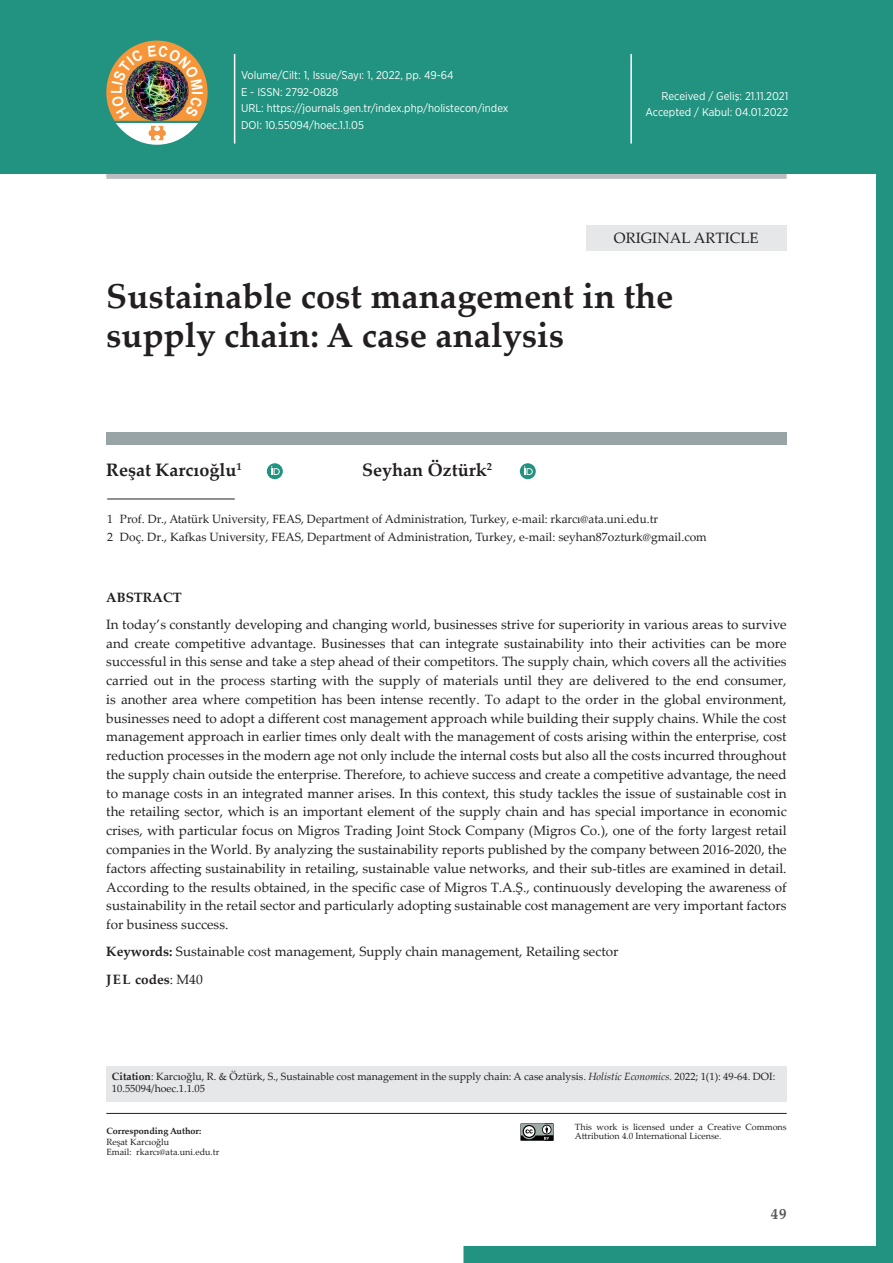
<style>
.page{position:relative;width:893px;height:1263px;background:#fff}
.page>*{position:absolute;margin:0;border:0;box-sizing:border-box;transform-origin:0 0}
.t1{font:700 34.5px/39px "Palatino Linotype";color:#231f20}
.t2{font:700 18px "Palatino Linotype";color:#231f20}
.t3{font:15px "Palatino Linotype";color:#231f20}
.t4{font:700 15px "Palatino Linotype";color:#57585a}
.t5{font:13.5px/18.8px "Palatino Linotype";color:#231f20;text-align:justify}
.t6{font:700 13.5px "Palatino Linotype";color:#231f20}
.t7{font:12px/17.7px "Palatino Linotype";color:#231f20}
.t8{font:11.25px/16.5px "Gotham Narrow";color:#fff;text-align:right}
.t9{font:10.5px/12px "Palatino Linotype";color:#231f20}
.t10{font:9px/10.5px "Palatino Linotype";color:#231f20}
.t11{font:700 9px "Palatino Linotype";color:#231f20}
.s1{font-weight:700}
.s2{font-style:italic}
</style>
<div class="page">
<svg style="left:463px;top:174px;width:430px;height:1089px"></svg>
<div style="left:106px;top:168px;width:681px;height:11px;background:#bcbdc0"></div>
<hr style="left:106px;top:1113px;width:681px;height:1px;background:#231f20">
<div style="left:106px;top:1066px;width:681px;height:35px;background:#e6e7e9"></div>
<div style="left:106px;top:432px;width:681px;height:13px;background:#99a4a6"></div>
<hr style="left:107px;top:499px;width:128px;height:1px;background:#231f20">
<div style="left:0;top:0;width:893px;height:174px;background:#219380"></div>
<hr style="left:630px;top:54px;width:2px;height:90px;background:#fff">
<div style="left:586px;top:225px;width:201px;height:25px;background:#e6e7e9"></div>
<div style="left:267px;top:463px;width:16px;height:16px;background:#219380;border-radius:50%"></div>
<svg style="left:271px;top:466px;width:9px;height:9px"></svg>
<div style="left:520px;top:463px;width:16px;height:16px;background:#219380;border-radius:50%"></div>
<svg style="left:524px;top:466px;width:9px;height:9px"></svg>
<hr style="left:234px;top:54px;width:1px;height:90px;background:#fff">
<svg style="left:520px;top:1123px;width:34px;height:18px"></svg>
<img style="left:106px;top:41px;width:102px;height:104px">
<p class="t8" style="left:241px;top:67px;width:269px;text-align:left">Volume/Cilt: 1, Issue/Sayı: 1, 2022, pp. 49-64<br>E - ISSN: 2792-0828<br>URL: https://journals.gen.tr/index.php/holistecon/index DOI: 10.55094/hoec.1.1.05</p>
<p class="t8" style="left:645px;top:87px;width:144px">Received / Geliş: 21.11.2021<br>Accepted / Kabul: 04.01.2022</p>
<p class="t3" style="left:614px;top:227px;width:146px">ORIGINAL ARTICLE</p>
<h1 class="t1" style="left:106px;top:275px;width:569px">Sustainable cost management in the supply chain: A case analysis</h1>
<h2 class="t2" style="left:106px;top:457px;width:137px">Reşat Karcıoğlu<sup>1</sup></h2>
<h2 class="t2" style="left:362px;top:457px;width:131px">Seyhan Öztürk<sup>2</sup></h2>
<p class="t7" style="left:107px;top:510px;width:601px">1 Prof. Dr., Atatürk University, FEAS, Department of Administration, Turkey, e-mail: rkarcı@ata.uni.edu.tr<br>2 Doç. Dr., Kafkas University, FEAS, Department of Administration, Turkey, e-mail: seyhan87ozturk@gmail.com</p>
<p class="t6" style="left:106px;top:587px;width:77px">ABSTRACT</p>
<p class="t5" style="left:106px;top:614px;width:682px">In today’s constantly developing and changing world, businesses strive for superiority in various areas to survive and create competitive advantage. Businesses that can integrate sustainability into their activities can be more successful in this sense and take a step ahead of their competitors. The supply chain, which covers all the activities carried out in the process starting with the supply of materials until they are delivered to the end consumer, is another area where competition has been intense recently. To adapt to the order in the global environment, businesses need to adopt a different cost management approach while building their supply chains. While the cost management approach in earlier times only dealt with the management of costs arising within the enterprise, cost reduction processes in the modern age not only include the internal costs but also all the costs incurred throughout the supply chain outside the enterprise. Therefore, to achieve success and create a competitive advantage, the need to manage costs in an integrated manner arises. In this context, this study tackles the issue of sustainable cost in the retailing sector, which is an important element of the supply chain and has special importance in economic crises, with particular focus on Migros Trading Joint Stock Company (Migros Co.), one of the forty largest retail companies in the World. By analyzing the sustainability reports published by the company between 2016-2020, the factors affecting sustainability in retailing, sustainable value networks, and their sub-titles are examined in detail.<br>According to the results obtained, in the specific case of Migros T.A.Ş., continuously developing the awareness of sustainability in the retail sector and particularly adopting sustainable cost management are very important factors for business success.</p>
<p class="t5" style="left:106px;top:937px;width:514px;line-height:27.3px"><span class="s1">Keywords:</span> Sustainable cost management, Supply chain management, Retailing sector<br><span class="s1">JEL codes</span>: M40</p>
<p class="t9" style="left:112px;top:1070px;width:665px"><span class="s1">Citation</span>: Karcıoğlu, R. &amp; Öztürk, S., Sustainable cost management in the supply chain: A case analysis. <span class="s2">Holistic Economics.</span> 2022; 1(1): 49-64. DOI:<br>10.55094/hoec.1.1.05</p>
<p class="t11" style="left:106px;top:1125px;width:97px">Corresponding Author:</p>
<p class="t10" style="left:106px;top:1136px;width:115px">Reşat Karcıoğlu<br>Email: rkarcı@ata.uni.edu.tr</p>
<p class="t10" style="left:575px;top:1122px;width:213px;line-height:9px">This work is licensed under a Creative Commons<br>Attribution 4.0 International License.</p>
<p class="t4" style="left:771px;top:1203px;width:17px">49</p>
</div>
